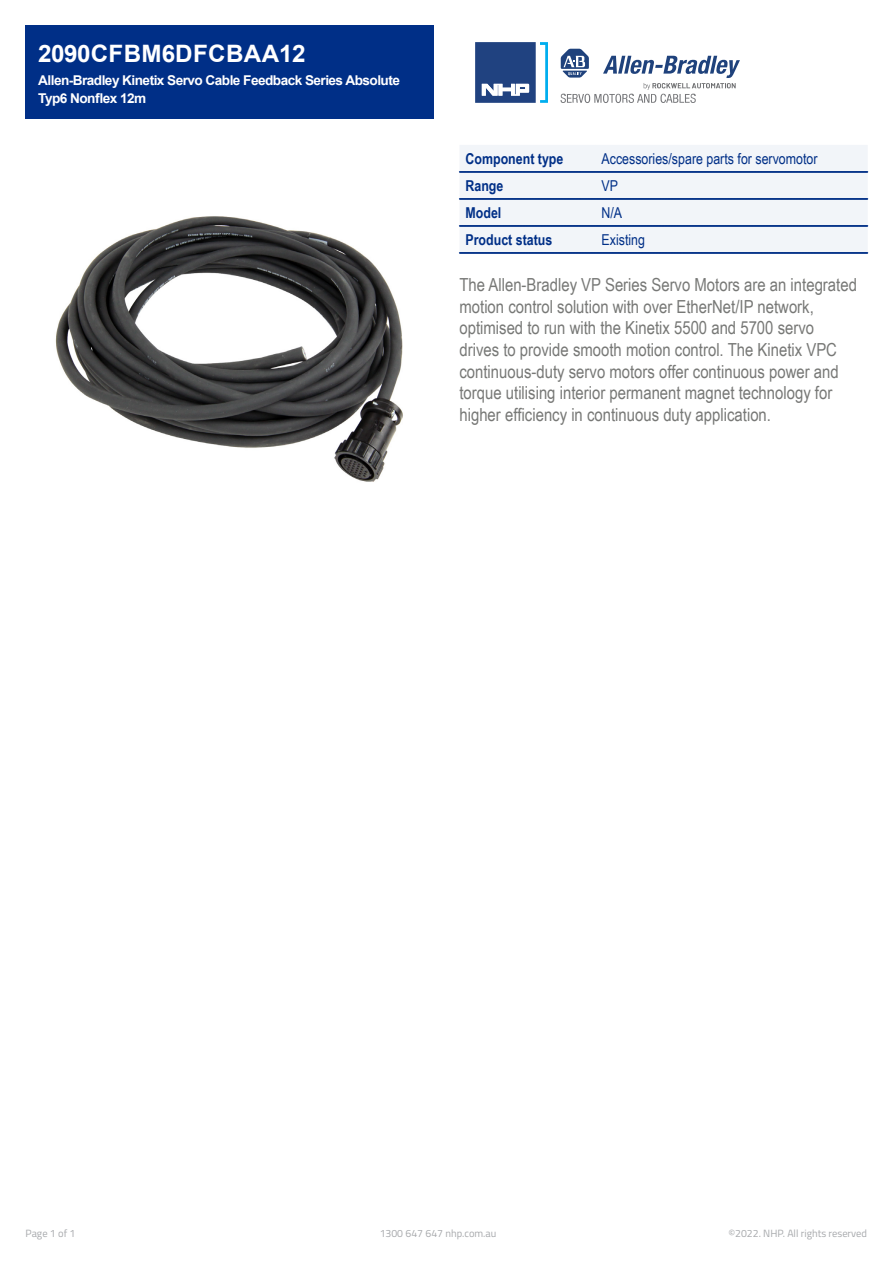
<style>
.page{position:relative;width:893px;height:1263px;background:#fff}
.page>*{position:absolute;margin:0;border:0;box-sizing:border-box;transform-origin:0 0}
.Item_Number{font:700 24px "Arial";letter-spacing:.005em;color:#fff}
.t1{font:18px/21.6px "Arial Narrow";color:#777876}
.t2{font:15px "Arial Narrow";color:#002f87}
.t3{font:700 15px "Arial Narrow";color:#002f87}
.Display_Name{font:700 13.5px/18px "Arial";letter-spacing:-.04em;color:#fff}
.t4{font:10.5px "Titillium";color:#a7a9ac}
</style>
<div class="page">
<div style="left:26px;top:26px;width:408px;height:93px;background:#002f87"></div>
<svg style="left:475px;top:42px;width:73px;height:61px"></svg>
<svg style="left:560px;top:49px;width:180px;height:54px"></svg>
<img style="left:55px;top:216px;width:348px;height:266px">
<svg style="left:459px;top:145px;width:409px;height:109px"></svg>
<p class="Item_Number" style="left:38px;top:37px;width:269px">2090CFBM6DFCBAA12</p>
<p class="Display_Name" style="left:38px;top:71px;width:363px">Allen-Bradley Kinetix Servo Cable Feedback Series Absolute<br>Typ6 Nonflex 12m</p>
<p class="t3" style="left:465px;top:147px;width:99px">Component type</p>
<p class="t2" style="left:602px;top:147px;width:218px">Accessories/spare parts for servomotor</p>
<p class="t3" style="left:465px;top:174px;width:39px">Range</p>
<p class="t2" style="left:602px;top:174px;width:18px">VP</p>
<p class="t3" style="left:465px;top:201px;width:37px">Model</p>
<p class="t2" style="left:602px;top:201px;width:22px">N/A</p>
<p class="t3" style="left:465px;top:228px;width:88px">Product status</p>
<p class="t2" style="left:602px;top:228px;width:45px">Existing</p>
<p class="t1" style="left:459px;top:273px;width:399px">The Allen-Bradley VP Series Servo Motors are an integrated motion control solution with over EtherNet/IP network, optimised to run with the Kinetix 5500 and 5700 servo drives to provide smooth motion control. The Kinetix VPC continuous-duty servo motors offer continuous power and torque utilising interior permanent magnet technology for higher efficiency in continuous duty application.</p>
<p class="t4" style="left:26px;top:1226px;width:51px">Page 1 of 1</p>
<p class="t4" style="left:380px;top:1226px;width:118px">1300 647 647 nhp.com.au</p>
<p class="t4" style="left:728px;top:1226px;width:140px">©2022. NHP. All rights reserved</p>
</div>
